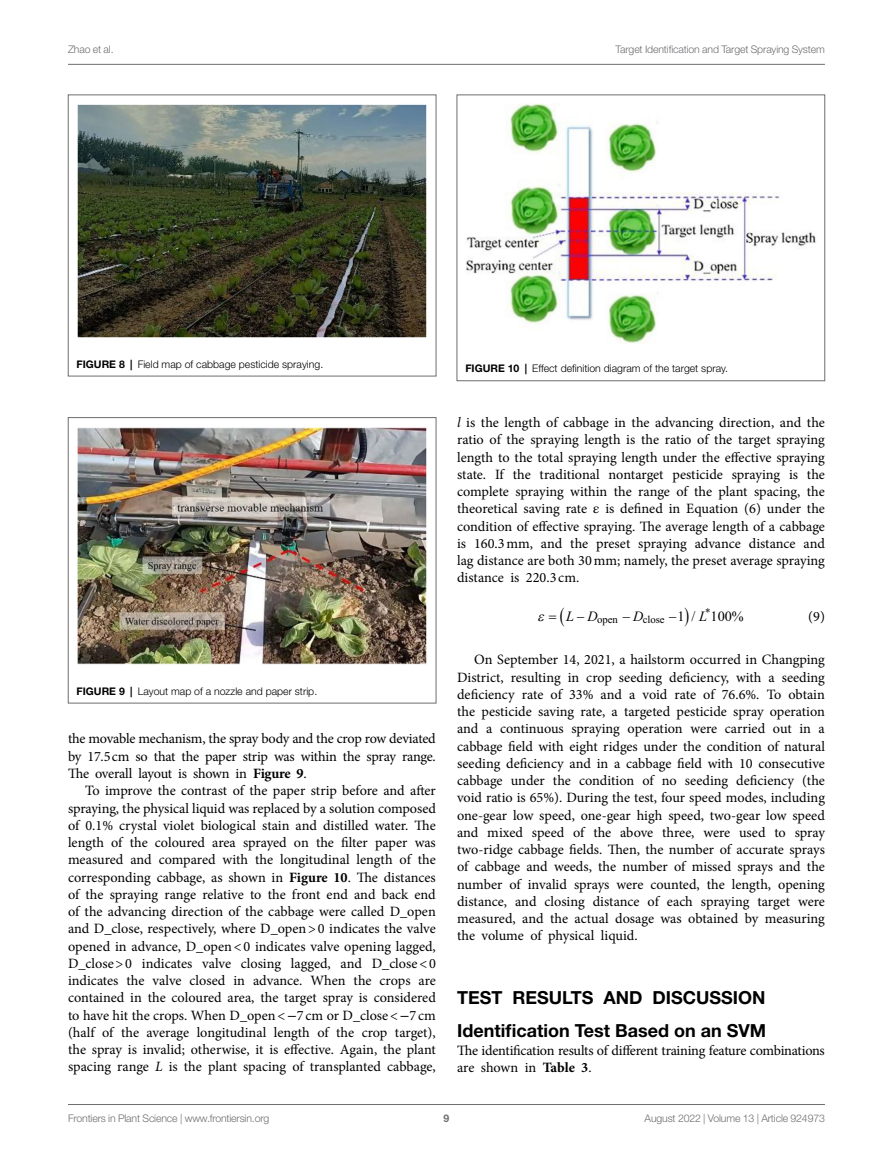
<style>
.page{position:relative;width:893px;height:1170px;background:#fff}
.page>*{position:absolute;margin:0;border:0;box-sizing:border-box;transform-origin:0 0}
.HEAD_2_after_HEAD_1{font:700 18px "Helvetica Neue LT Std";color:#000}
.HEAD_1{font:700 18px "Helvetica Neue LT Std";color:#000}
.TEXT{font:14.25px/17.2px "Minion Pro";letter-spacing:-.005em;color:#000;text-align:justify}
.TEXT_FLUSH{font:14.25px/17.2px "Minion Pro";letter-spacing:-.015em;color:#000;text-align:justify}
.spi-math-img{font:14.25px "Times New Roman";color:#000}
.EQ{font:14.25px "Minion Pro";color:#000}
.spi-math-img-2{font:italic 14.25px "Times New Roman";color:#000}
.spi-math-img-3{font:10.8px "Times New Roman";color:#000}
.FIG_LEG{font:300 10.5px "Helvetica Neue LT Std";color:#000}
.t1{font:300 10.5px "Helvetica Neue LT Std";letter-spacing:-.015em;color:#6d6e71}
.t2{font:700 10.5px "Helvetica Neue LT Std";color:#6d6e71}
.s1{font-weight:700}
.s2{font-family:"STIX General"}
.s3{font-style:italic}
</style>
<div class="page">
<hr style="left:68px;top:64px;width:757px;height:1px;background:#6d6e71">
<hr style="left:68px;top:1104px;width:757px;height:1px;background:#6d6e71">
<img style="left:77px;top:104px;width:350px;height:234px">
<img style="left:77px;top:427px;width:350px;height:238px">
<div style="left:68px;top:417px;width:368px;height:286px;border:1px solid #6d6e71"></div>
<img style="left:466px;top:103px;width:350px;height:240px">
<div style="left:457px;top:95px;width:368px;height:286px;border:1px solid #6d6e71"></div>
<p class="t1" style="left:68px;top:42px;width:47px">Zhao et al.</p>
<p class="t1" style="left:616px;top:42px;width:211px">Target Identification and Target Spraying System</p>
<p class="FIG_LEG" style="left:77px;top:357px;width:248px"><span class="s1">FIGURE 8 |</span> Field map of cabbage pesticide spraying.</p>
<p class="FIG_LEG" style="left:77px;top:684px;width:242px"><span class="s1">FIGURE 9 |</span> Layout map of a nozzle and paper strip.</p>
<p class="TEXT_FLUSH" style="left:68px;top:730px;width:369px">the movable mechanism, the spray body and the crop row deviated by 17.5cm so that the paper strip was within the spray range.<br>The overall layout is shown in <span class="s1">Figure 9</span>.</p>
<p class="TEXT" style="left:68px;top:782px;width:369px;text-indent:17px">To improve the contrast of the paper strip before and after spraying, the physical liquid was replaced by a solution composed of 0.1% crystal violet biological stain and distilled water. The length of the coloured area sprayed on the filter paper was measured and compared with the longitudinal length of the corresponding cabbage, as shown in <span class="s1">Figure 10</span>. The distances of the spraying range relative to the front end and back end of the advancing direction of the cabbage were called D_open and D_close, respectively, where D_open&gt;0 indicates the valve opened in advance, D_open&lt;0 indicates valve opening lagged, D_close&gt;0 indicates valve closing lagged, and D_close&lt;0 indicates the valve closed in advance. When the crops are contained in the coloured area, the target spray is considered to have hit the crops. When D_open&lt;<span class="s2">−</span>7 cm or D_close&lt;<span class="s2">−</span>7 cm (half of the average longitudinal length of the crop target), the spray is invalid; otherwise, it is effective. Again, the plant spacing range <span class="s3">L</span> is the plant spacing of transplanted cabbage,</p>
<p class="FIG_LEG" style="left:465px;top:362px;width:264px"><span class="s1">FIGURE 10 |</span> Effect definition diagram of the target spray.</p>
<p class="TEXT" style="left:457px;top:414px;width:369px"><span class="s3">l</span> is the length of cabbage in the advancing direction, and the ratio of the spraying length is the ratio of the target spraying length to the total spraying length under the effective spraying state. If the traditional nontarget pesticide spraying is the complete spraying within the range of the plant spacing, the theoretical saving rate <span class="s2">ε</span> is defined in Equation (6) under the condition of effective spraying. The average length of a cabbage is 160.3mm, and the preset spraying advance distance and lag distance are both 30mm; namely, the preset average spraying distance is 220.3 cm.</p>
<p class="spi-math-img-3" style="left:566px;top:615px;width:53px"><sup>L</sup> <sup>D</sup>open</p>
<p class="spi-math-img-3" style="left:643px;top:615px;width:54px">close <sup>1</sup> <sup>/</sup></p>
<p class="spi-math-img-2" style="left:633px;top:606px;width:12px">D</p>
<p class="spi-math-img" style="left:699px;top:610px;width:46px"><span class="s3">L</span> 100%</p>
<p class="EQ" style="left:808px;top:606px;width:18px">(9)</p>
<p class="TEXT" style="left:457px;top:651px;width:369px;text-indent:17px">On September 14, 2021, a hailstorm occurred in Changping District, resulting in crop seeding deficiency, with a seeding deficiency rate of 33% and a void rate of 76.6%. To obtain the pesticide saving rate, a targeted pesticide spray operation and a continuous spraying operation were carried out in a cabbage field with eight ridges under the condition of natural seeding deficiency and in a cabbage field with 10 consecutive cabbage under the condition of no seeding deficiency (the void ratio is 65%). During the test, four speed modes, including one-gear low speed, one-gear high speed, two-gear low speed and mixed speed of the above three, were used to spray two-ridge cabbage fields. Then, the number of accurate sprays of cabbage and weeds, the number of missed sprays and the number of invalid sprays were counted, the length, opening distance, and closing distance of each spraying target were measured, and the actual dosage was obtained by measuring the volume of physical liquid.</p>
<p class="HEAD_1" style="left:457px;top:986px;width:310px">TEST RESULTS AND DISCUSSION</p>
<p class="HEAD_2_after_HEAD_1" style="left:457px;top:1019px;width:310px">Identification Test Based on an SVM</p>
<p class="TEXT_FLUSH" style="left:457px;top:1041px;width:369px">The identification results of different training feature combinations are shown in <span class="s1">Table 3</span>.</p>
<p class="t1" style="left:68px;top:1111px;width:203px">Frontiers in Plant Science | www.frontiersin.org</p>
<p class="t2" style="left:444px;top:1111px;width:7px">9</p>
<p class="t1" style="left:645px;top:1111px;width:182px">August 2022 | Volume 13 | Article 924973</p>
</div>
